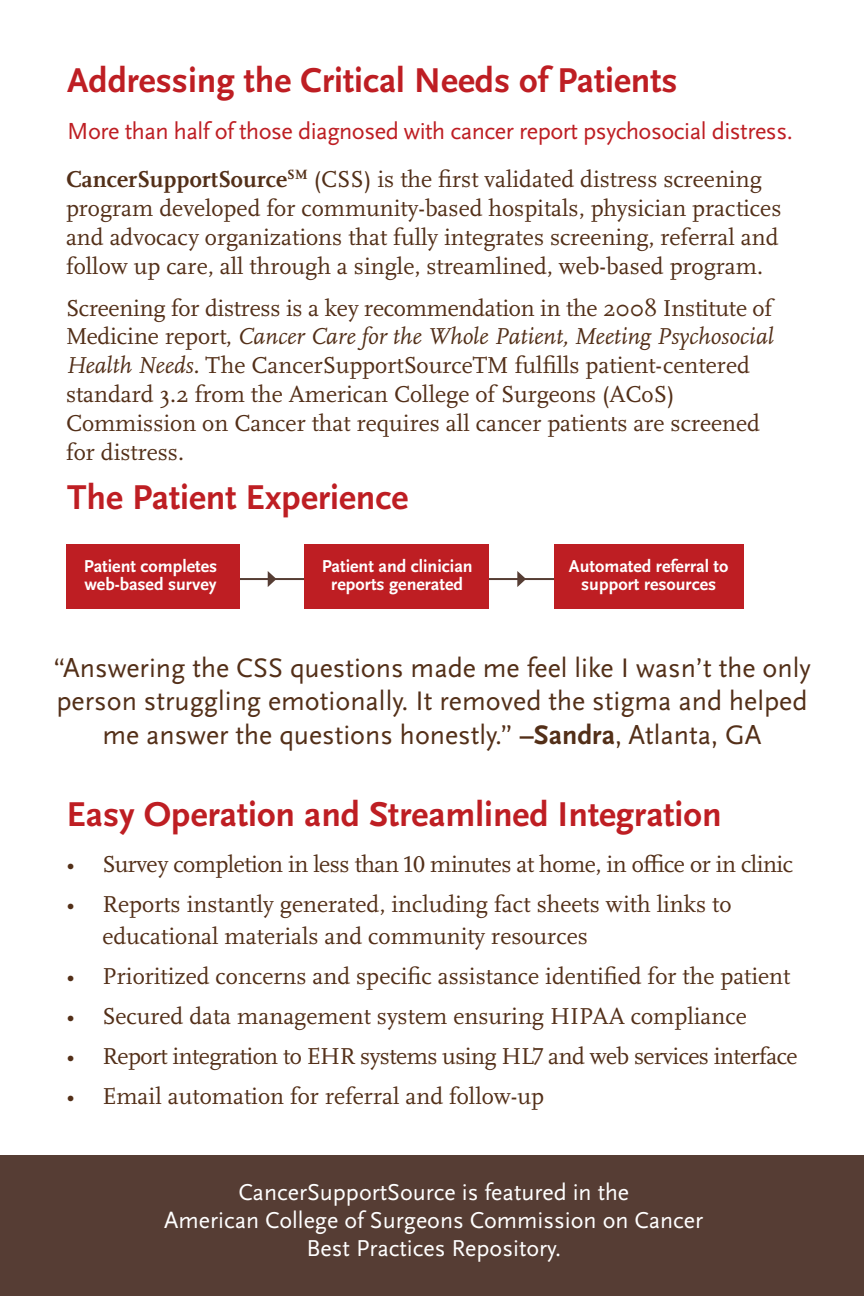
<style>
.page{position:relative;width:864px;height:1296px;background:#fff}
.page>*{position:absolute;margin:0;border:0;box-sizing:border-box;transform-origin:0 0}
.t1{font:700 36px "Scala Sans OT";color:#be1e23}
.t2{font:28px/33.6px "Scala Sans OT";color:#532f18;text-align:center}
.t3{font:24.4px "Scala Sans OT";letter-spacing:-.02em;color:#be1e23}
.t4{font:24px/28.8px "Scala OT";color:#532f18}
.t5{font:24px "Scala Sans OT";color:#fff}
.t6{font:24px "Scala OT";letter-spacing:-.02em;color:#532f18}
.t7{font:24px "Scala OT";letter-spacing:-.025em;color:#532f18}
.t8{font:700 18px/18px "Scala Sans OT";color:#fff;text-align:center}
.s1{font-weight:700}
.s2{font-style:italic}
</style>
<div class="page">
<div style="left:0;top:1155px;width:864px;height:141px;background:#563d34"></div>
<hr style="left:235px;top:578px;width:411px;height:2px;background:#563d34">
<div style="left:66px;top:544px;width:173px;height:65px;background:#be1e23"></div>
<div style="left:305px;top:544px;width:184px;height:65px;background:#be1e23"></div>
<div style="left:554px;top:544px;width:190px;height:65px;background:#be1e23"></div>
<svg style="left:517px;top:571px;width:8px;height:16px"></svg>
<svg style="left:268px;top:571px;width:8px;height:16px"></svg>
<p class="t1" style="left:67px;top:61px;width:612px">Addressing the Critical Needs of Patients</p>
<p class="t3" style="left:67px;top:118px;width:727px">More than half of those diagnosed with cancer report psychosocial distress.</p>
<p class="t4" style="left:66px;top:166px;width:717px"><span class="s1">CancerSupportSource</span><sup>SM</sup> (CSS) is the first validated distress screening program developed for community-based hospitals, physician practices and advocacy organizations that fully integrates screening, referral and follow up care, all through a single, streamlined, web-based program.</p>
<p class="t4" style="left:66px;top:294px;width:709px">Screening for distress is a key recommendation in the 2008 Institute of Medicine report, <span class="s2">Cancer Care for the Whole Patient, Meeting Psychosocial Health Needs.</span> The CancerSupportSourceTM fulfills patient-centered standard 3.2 from the American College of Surgeons (ACoS)<br>Commission on Cancer that requires all cancer patients are screened for distress.</p>
<p class="t1" style="left:67px;top:477px;width:343px">The Patient Experience</p>
<p class="t8" style="left:84px;top:558px;width:135px;text-align:left">Patient completes web-based survey</p>
<p class="t8" style="left:322px;top:558px;width:153px">Patient and clinician reports generated</p>
<p class="t8" style="left:569px;top:558px;width:161px">Automated referral to support resources</p>
<p class="t2" style="left:53px;top:651px;width:759px">“Answering the CSS questions made me feel like I wasn’t the only person struggling emotionally. It removed the stigma and helped me answer the questions honestly.” <span class="s1">–Sandra</span>, Atlanta, GA</p>
<p class="t1" style="left:66px;top:795px;width:657px">Easy Operation and Streamlined Integration</p>
<p class="t6" style="left:66px;top:852px;width:728px">• Survey completion in less than 10 minutes at home, in office or in clinic</p>
<p class="t4" style="left:102px;top:889px;width:631px;line-height:32px;text-indent:-36px">• Reports instantly generated, including fact sheets with links to educational materials and community resources</p>
<p class="t4" style="left:66px;top:963px;width:725px">• Prioritized concerns and specific assistance identified for the patient</p>
<p class="t4" style="left:66px;top:1003px;width:682px">• Secured data management system ensuring HIPAA compliance</p>
<p class="t7" style="left:66px;top:1044px;width:733px">• Report integration to EHR systems using HL7 and web services interface</p>
<p class="t4" style="left:66px;top:1083px;width:479px">• Email automation for referral and follow-up</p>
<p class="t5" style="left:238px;top:1179px;width:392px">CancerSupportSource is featured in the</p>
<p class="t5" style="left:164px;top:1207px;width:541px">American College of Surgeons Commission on Cancer</p>
<p class="t5" style="left:306px;top:1235px;width:256px">Best Practices Repository.</p>
</div>
